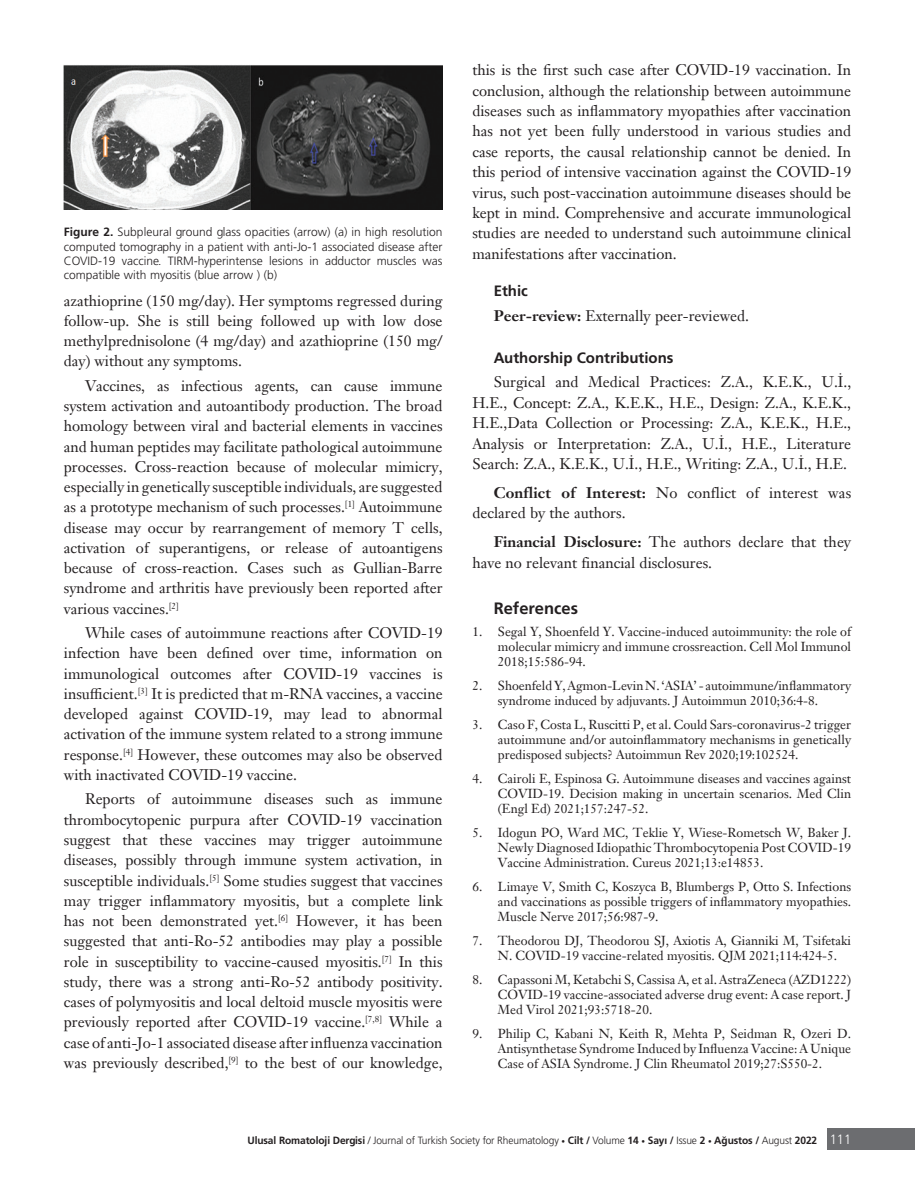
<style>
.page{position:relative;width:915px;height:1191px;background:#fff}
.page>*{position:absolute;margin:0;border:0;box-sizing:border-box;transform-origin:0 0}
.ARA_BASLIK{font:16.5px "Frutiger Bold Tr";color:#231f20}
.YAZI{font:15px/20.2px "Janson Text W04 55 Roman";color:#231f20;text-align:justify}
.ETİK{font:15px/20.4px "Janson Text W04 55 Roman";color:#231f20}
.BOLD{font:15px "Frutiger Bold Tr";color:#231f20}
.t1{font:12.75px/15.1px "Janson Text W04 55 Roman";color:#231f20;text-align:justify}
.RESİM_ALTI{font:12px/14.4px "Frutiger Light Nr Tr";color:#231f20;text-align:justify}
.t2{font:10.5px "Frutiger Light Nr Tr";letter-spacing:-.01em;color:#231f20}
.s1{font-family:"Frutiger Bold Tr"}
.s2{font-family:"Janson Text W04 75";font-weight:700}
.s3{font-size:7.5px}
.s4{font-size:13.5px;color:#fff}
</style>
<div class="page">
<div style="left:826px;top:1128px;width:88px;height:21px;background:#6c6d70"></div>
<img style="left:64px;top:65px;width:378px;height:144px">
<p class="RESİM_ALTI" style="left:64px;top:225px;width:380px"><span class="s1">Figure 2.</span> Subpleural ground glass opacities (arrow) (a) in high resolution computed tomography in a patient with anti-Jo-1 associated disease after COVID-19 vaccine. TIRM-hyperintense lesions in adductor muscles was compatible with myositis (blue arrow ) (b)</p>
<p class="YAZI" style="left:64px;top:290px;width:380px">azathioprine (150 mg/day). Her symptoms regressed during follow-up. She is still being followed up with low dose methylprednisolone (4 mg/day) and azathioprine (150 mg/ day) without any symptoms.</p>
<p class="YAZI" style="left:64px;top:375px;width:380px;text-indent:21px">Vaccines, as infectious agents, can cause immune system activation and autoantibody production. The broad homology between viral and bacterial elements in vaccines and human peptides may facilitate pathological autoimmune processes. Cross-reaction because of molecular mimicry, especially in genetically susceptible individuals, are suggested as a prototype mechanism of such processes.<sup>[1]</sup> Autoimmune disease may occur by rearrangement of memory T cells, activation of superantigens, or release of autoantigens because of cross-reaction. Cases such as Gullian-Barre syndrome and arthritis have previously been reported after various vaccines.<sup>[2]</sup></p>
<p class="YAZI" style="left:64px;top:623px;width:380px;text-indent:21px">While cases of autoimmune reactions after COVID-19 infection have been defined over time, information on immunological outcomes after COVID-19 vaccines is insufficient.<sup>[3]</sup> It is predicted that m-RNA vaccines, a vaccine developed against COVID-19, may lead to abnormal activation of the immune system related to a strong immune response.<sup>[4]</sup> However, these outcomes may also be observed with inactivated COVID-19 vaccine.</p>
<p class="YAZI" style="left:64px;top:789px;width:380px;text-indent:21px">Reports of autoimmune diseases such as immune thrombocytopenic purpura after COVID-19 vaccination suggest that these vaccines may trigger autoimmune diseases, possibly through immune system activation, in susceptible individuals.<sup>[5]</sup> Some studies suggest that vaccines may trigger inflammatory myositis, but a complete link has not been demonstrated yet.<sup>[6]</sup> However, it has been suggested that anti-Ro-52 antibodies may play a possible role in susceptibility to vaccine-caused myositis.<sup>[7]</sup> In this study, there was a strong anti-Ro-52 antibody positivity. cases of polymyositis and local deltoid muscle myositis were previously reported after COVID-19 vaccine.<sup>[7,8]</sup> While a case of anti-Jo-1 associated disease after influenza vaccination was previously described,<sup>[9]</sup> to the best of our knowledge,</p>
<p class="YAZI" style="left:472px;top:60px;width:380px">this is the first such case after COVID-19 vaccination. In conclusion, although the relationship between autoimmune diseases such as inflammatory myopathies after vaccination has not yet been fully understood in various studies and case reports, the causal relationship cannot be denied. In this period of intensive vaccination against the COVID-19 virus, such post-vaccination autoimmune diseases should be kept in mind. Comprehensive and accurate immunological studies are needed to understand such autoimmune clinical manifestations after vaccination.</p>
<p class="BOLD" style="left:493px;top:282px;width:36px">Ethic</p>
<p class="ETİK" style="left:493px;top:305px;width:257px"><span class="s2">Peer-review:</span> Externally peer-reviewed.</p>
<p class="BOLD" style="left:493px;top:348px;width:181px">Authorship Contributions</p>
<p class="ETİK" style="left:472px;top:372px;width:380px;text-align:justify;text-indent:21px">Surgical and Medical Practices: Z.A., K.E.K., U.İ., H.E., Concept: Z.A., K.E.K., H.E., Design: Z.A., K.E.K., H.E.,Data Collection or Processing: Z.A., K.E.K., H.E., Analysis or Interpretation: Z.A., U.İ., H.E., Literature Search: Z.A., K.E.K., U.İ., H.E., Writing: Z.A., U.İ., H.E.</p>
<p class="ETİK" style="left:472px;top:482px;width:380px;text-indent:21px"><span class="s2">Conflict of Interest:</span> No conflict of interest was declared by the authors.</p>
<p class="ETİK" style="left:472px;top:532px;width:380px;text-indent:21px"><span class="s2">Financial Disclosure:</span> The authors declare that they have no relevant financial disclosures.</p>
<p class="ARA_BASLIK" style="left:493px;top:599px;width:86px">References</p>
<p class="t1" style="left:497px;top:624px;width:354px;text-indent:-26px">1. Segal Y, Shoenfeld Y. Vaccine-induced autoimmunity: the role of molecular mimicry and immune crossreaction. Cell Mol Immunol 2018;15:586-94.</p>
<p class="t1" style="left:472px;top:678px;width:380px;text-align:center">2. Shoenfeld Y, Agmon-Levin N. ‘ASIA’ - autoimmune/inflammatory syndrome induced by adjuvants. J Autoimmun 2010;36:4-8.</p>
<p class="t1" style="left:497px;top:717px;width:354px;text-indent:-26px">3. Caso F, Costa L, Ruscitti P, et al. Could Sars-coronavirus-2 trigger autoimmune and/or autoinflammatory mechanisms in genetically predisposed subjects? Autoimmun Rev 2020;19:102524.</p>
<p class="t1" style="left:497px;top:771px;width:354px;text-indent:-26px">4. Cairoli E, Espinosa G. Autoimmune diseases and vaccines against COVID-19. Decision making in uncertain scenarios. Med Clin (Engl Ed) 2021;157:247-52.</p>
<p class="t1" style="left:497px;top:825px;width:354px;text-indent:-26px">5. Idogun PO, Ward MC, Teklie Y, Wiese-Rometsch W, Baker J.<br>Newly Diagnosed Idiopathic Thrombocytopenia Post COVID-19<br>Vaccine Administration. Cureus 2021;13:e14853.</p>
<p class="t1" style="left:497px;top:878px;width:354px;text-indent:-26px">6. Limaye V, Smith C, Koszyca B, Blumbergs P, Otto S. Infections and vaccinations as possible triggers of inflammatory myopathies.<br>Muscle Nerve 2017;56:987-9.</p>
<p class="t1" style="left:497px;top:932px;width:354px;text-indent:-26px">7. Theodorou DJ, Theodorou SJ, Axiotis A, Gianniki M, Tsifetaki<br>N. COVID-19 vaccine-related myositis. QJM 2021;114:424-5.</p>
<p class="t1" style="left:497px;top:971px;width:354px;text-indent:-26px">8. Capassoni M, Ketabchi S, Cassisa A, et al. AstraZeneca (AZD1222)<br>COVID-19 vaccine-associated adverse drug event: A case report. J Med Virol 2021;93:5718-20.</p>
<p class="t1" style="left:497px;top:1025px;width:354px;text-indent:-26px">9. Philip C, Kabani N, Keith R, Mehta P, Seidman R, Ozeri D.<br>Antisynthetase Syndrome Induced by Influenza Vaccine: A Unique Case of ASIA Syndrome. J Clin Rheumatol 2019;27:S550-2.</p>
<p class="t2" style="left:247px;top:1134px;width:605px"><span class="s1">Ulusal Romatoloji Dergisi</span> / Journal of Turkish Society for Rheumatology <span class="s3">•</span> <span class="s1">Cilt /</span> Volume <span class="s1">14</span> <span class="s3">•</span> <span class="s1">Sayı /</span> Issue <span class="s1">2</span> <span class="s3">•</span> <span class="s1">Ağustos /</span> August <span class="s1">2022</span> <span class="s4">111</span></p>
</div>
